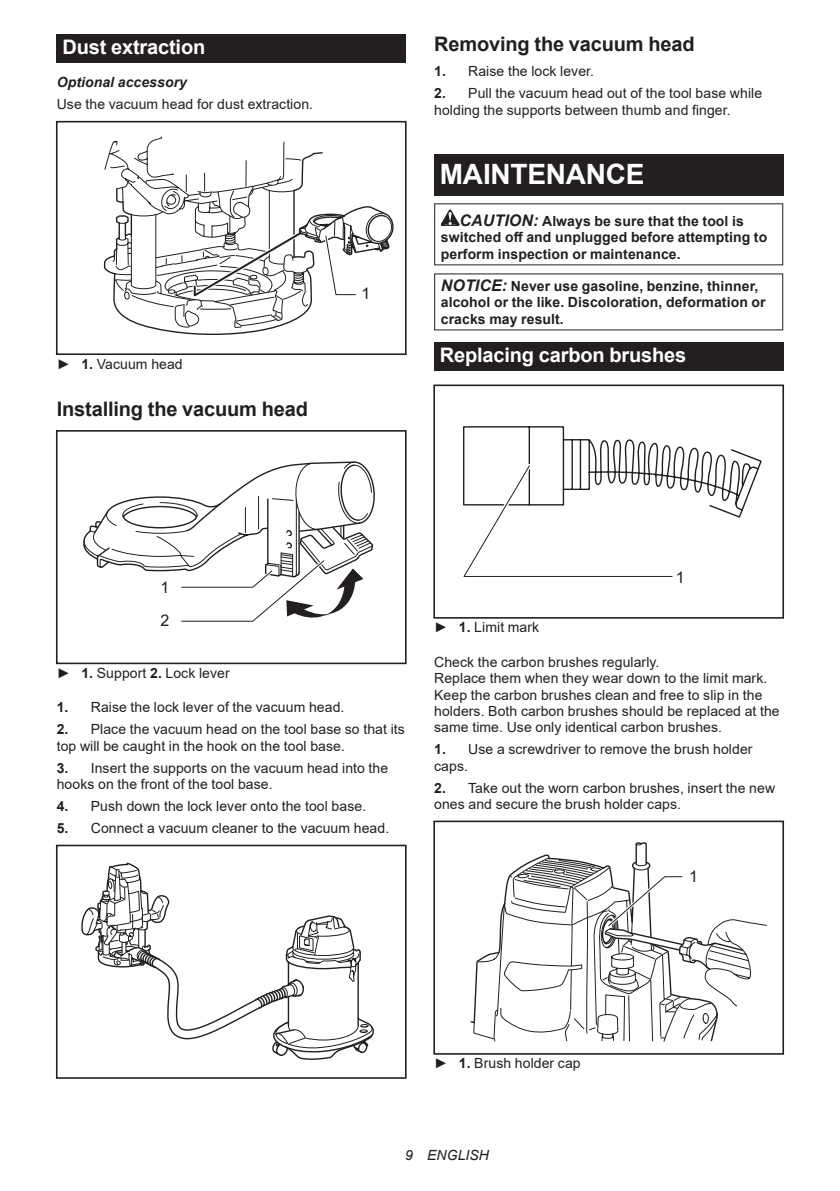
<style>
.page{position:relative;width:840px;height:1191px;background:#fff}
.page>*{position:absolute;margin:0;border:0;box-sizing:border-box;transform-origin:0 0}
.t1{font:700 28px "Arial";letter-spacing:-.01em;color:#fff}
.t2{font:700 20px "Arial";letter-spacing:-.01em;color:#231f20}
.t3{font:700 20px "Arial";letter-spacing:-.01em;color:#fff}
.t4{font:16px/33px "Arial";color:#231f20}
.t5{font:14px/16.4px "Arial";letter-spacing:.005em;color:#231f20}
.t6{font:700 14px/16.4px "Arial";letter-spacing:.005em;color:#231f20}
.t7{font:italic 700 14px "Arial";letter-spacing:.005em;color:#231f20}
.t8{font:italic 14px "Arial";letter-spacing:.005em;color:#231f20}
.s1{font-weight:700}
.s2{font-style:italic;font-size:16px}
</style>
<div class="page">
<div style="left:57px;top:34px;width:348px;height:29px;background:#231f20"></div>
<svg style="left:103px;top:136px;width:291px;height:199px"></svg>
<div style="left:56px;top:121px;width:350px;height:234px;border:2px solid #231f20"></div>
<div style="left:56px;top:430px;width:350px;height:234px;border:2px solid #231f20"></div>
<svg style="left:83px;top:461px;width:292px;height:161px"></svg>
<svg style="left:82px;top:862px;width:292px;height:198px"></svg>
<div style="left:56px;top:844px;width:350px;height:234px;border:2px solid #231f20"></div>
<div style="left:434px;top:154px;width:348px;height:41px;background:#231f20"></div>
<svg style="left:440px;top:209px;width:19px;height:17px"></svg>
<div style="left:434px;top:342px;width:348px;height:28px;background:#231f20"></div>
<div style="left:433px;top:384px;width:350px;height:234px;border:2px solid #231f20"></div>
<svg style="left:463px;top:426px;width:299px;height:151px"></svg>
<svg style="left:463px;top:460px;width:209px;height:117px"></svg>
<svg style="left:470px;top:842px;width:296px;height:200px"></svg>
<div style="left:433px;top:820px;width:350px;height:234px;border:2px solid #231f20"></div>
<h2 class="t3" style="left:62px;top:33px;width:144px">Dust extraction</h2>
<p class="t7" style="left:57px;top:73px;width:132px">Optional accessory</p>
<p class="t5" style="left:57px;top:96px;width:258px">Use the vacuum head for dust extraction.</p>
<p class="t5" style="left:57px;top:355px;width:127px">► <span class="s1">1.</span> Vacuum head</p>
<h2 class="t2" style="left:57px;top:395px;width:252px">Installing the vacuum head</h2>
<p class="t4" style="left:361px;top:277px;width:10px">1</p>
<h2 class="t2" style="left:434px;top:30px;width:262px">Removing the vacuum head</h2>
<p class="t5" style="left:434px;top:63px;width:161px"><span class="s1">1.</span> Raise the lock lever.</p>
<p class="t5" style="left:434px;top:85px;width:329px"><span class="s1">2.</span> Pull the vacuum head out of the tool base while holding the supports between thumb and finger.</p>
<h1 class="t1" style="left:439px;top:154px;width:206px">MAINTENANCE</h1>
<p class="t6" style="left:440px;top:213px;width:327px;text-indent:19px"><span class="s2">CAUTION:</span> Always be sure that the tool is switched off and unplugged before attempting to perform inspection or maintenance.</p>
<p class="t6" style="left:440px;top:278px;width:326px"><span class="s2">NOTICE:</span> Never use gasoline, benzine, thinner, alcohol or the like. Discoloration, deformation or cracks may result.</p>
<h2 class="t3" style="left:439px;top:341px;width:248px">Replacing carbon brushes</h2>
<p class="t4" style="left:160px;top:571px;width:10px">1<br>2</p>
<p class="t5" style="left:57px;top:664px;width:174px">► <span class="s1">1.</span> Support <span class="s1">2.</span> Lock lever</p>
<p class="t5" style="left:57px;top:699px;width:289px"><span class="s1">1.</span> Raise the lock lever of the vacuum head.</p>
<p class="t5" style="left:57px;top:721px;width:349px"><span class="s1">2.</span> Place the vacuum head on the tool base so that its top will be caught in the hook on the tool base.</p>
<p class="t5" style="left:57px;top:759px;width:333px"><span class="s1">3.</span> Insert the supports on the vacuum head into the hooks on the front of the tool base.</p>
<p class="t5" style="left:57px;top:798px;width:311px"><span class="s1">4.</span> Push down the lock lever onto the tool base.</p>
<p class="t5" style="left:57px;top:820px;width:334px"><span class="s1">5.</span> Connect a vacuum cleaner to the vacuum head.</p>
<p class="t4" style="left:675px;top:561px;width:10px">1</p>
<p class="t5" style="left:434px;top:619px;width:106px">► <span class="s1">1.</span> Limit mark</p>
<p class="t5" style="left:434px;top:653px;width:347px">Check the carbon brushes regularly.<br>Replace them when they wear down to the limit mark.<br>Keep the carbon brushes clean and free to slip in the holders. Both carbon brushes should be replaced at the same time. Use only identical carbon brushes.</p>
<p class="t5" style="left:434px;top:741px;width:320px"><span class="s1">1.</span> Use a screwdriver to remove the brush holder caps.</p>
<p class="t5" style="left:434px;top:779px;width:342px"><span class="s1">2.</span> Take out the worn carbon brushes, insert the new ones and secure the brush holder caps.</p>
<p class="t4" style="left:688px;top:860px;width:10px">1</p>
<p class="t5" style="left:434px;top:1055px;width:148px">► <span class="s1">1.</span> Brush holder cap</p>
<p class="t8" style="left:405px;top:1146px;width:85px">9 ENGLISH</p>
</div>
